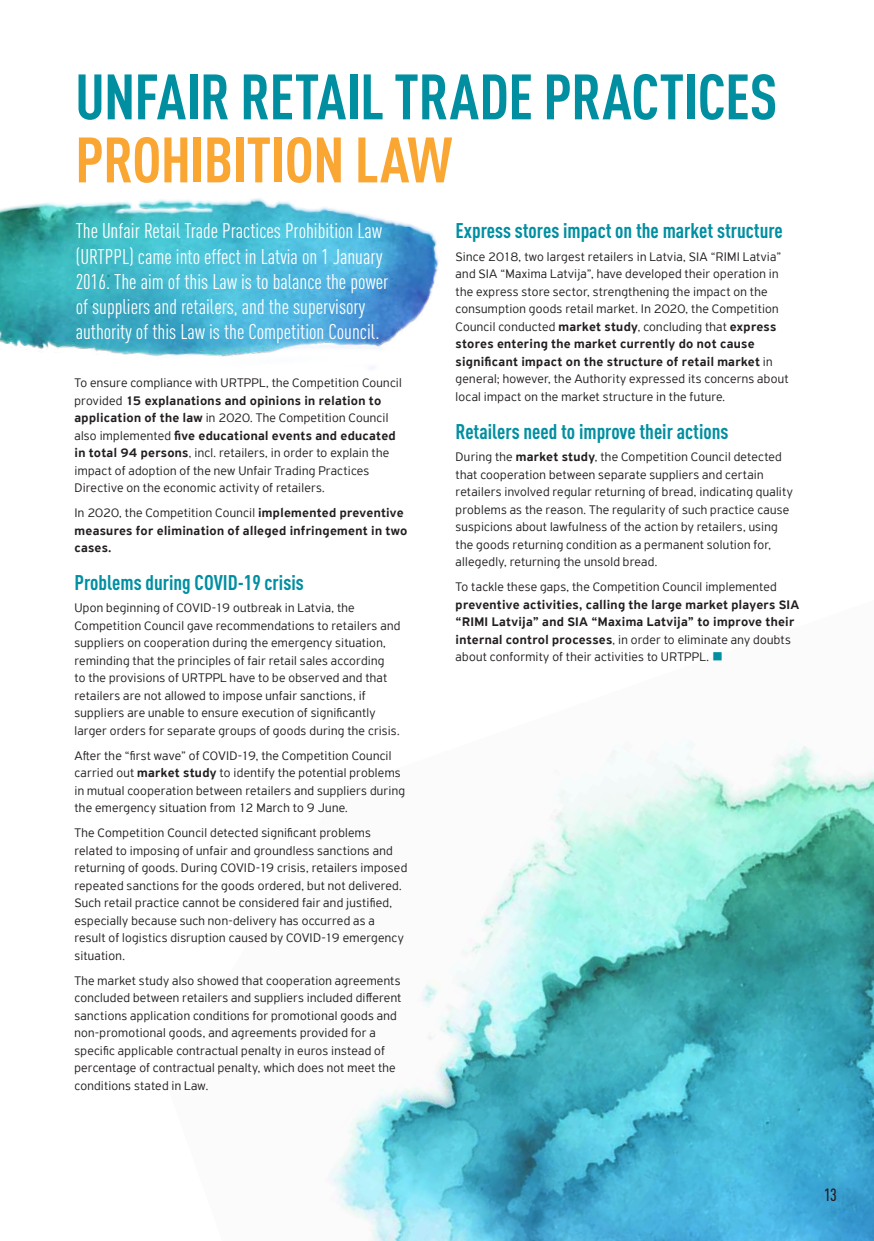
<style>
.page{position:relative;width:874px;height:1241px;background:#fff}
.page>*{position:absolute;margin:0;border:0;box-sizing:border-box;transform-origin:0 0}
.t1{font:700 condensed 63px "DIN Pro";letter-spacing:-.01em;color:#008fa1}
.t2{font:700 condensed 63px "DIN Pro";letter-spacing:-.015em;color:#faa633}
.t3{font:condensed 21px/25.2px "DIN Pro";color:#fff}
.t4{font:700 condensed 21px "DIN Pro";color:#008fa1}
.t5{font:500 condensed 17.5px "DIN Pro";color:#231f20}
.t6{font:300 13.12px/17.5px "PF Highway Sans Pro";letter-spacing:.02em;color:#231f20}
.t7{font:500 13.12px/17.5px "PF Highway Sans Pro";letter-spacing:.025em;color:#231f20}
.s1{font-weight:500}
.s2{font-weight:300}
.s3{font-weight:300;color:#008fa1}
</style>
<div class="page">
<img style="left:329px;top:740px;width:544px;height:500px">
<img style="left:0;top:198px;width:439px;height:171px">
<h1 class="t1" style="left:75px;top:49px;width:703px">UNFAIR RETAIL TRADE PRACTICES</h1>
<h1 class="t2" style="left:75px;top:112px;width:378px">PROHIBITION LAW</h1>
<p class="t3" style="left:76px;top:217px;width:314px">The Unfair Retail Trade Practices Prohibition Law (URTPPL) came into effect in Latvia on 1 January 2016. The aim of this Law is to balance the power of suppliers and retailers, and the supervisory authority of this Law is the Competition Council.</p>
<p class="t6" style="left:74px;top:374px;width:329px">To ensure compliance with URTPPL, the Competition Council provided <span class="s1">15 explanations and opinions in relation to application of the law</span> in 2020. The Competition Council also implemented <span class="s1">five educational events and educated in total 94 persons</span>, incl. retailers, in order to explain the impact of adoption of the new Unfair Trading Practices Directive on the economic activity of retailers.</p>
<p class="t7" style="left:74px;top:504px;width:334px"><span class="s2">In 2020, the Competition Council</span> implemented preventive measures for elimination of alleged infringement in two cases.</p>
<h2 class="t4" style="left:74px;top:566px;width:231px">Problems during COVID-19 crisis</h2>
<p class="t6" style="left:74px;top:599px;width:327px">Upon beginning of COVID-19 outbreak in Latvia, the Competition Council gave recommendations to retailers and suppliers on cooperation during the emergency situation, reminding that the principles of fair retail sales according<br>to the provisions of URTPPL have to be observed and that retailers are not allowed to impose unfair sanctions, if suppliers are unable to ensure execution of significantly larger orders for separate groups of goods during the crisis.</p>
<p class="t6" style="left:74px;top:746px;width:332px">After the “first wave” of COVID-19, the Competition Council carried out <span class="s1">market study</span> to identify the potential problems in mutual cooperation between retailers and suppliers during the emergency situation from 12 March to 9 June.</p>
<p class="t6" style="left:74px;top:824px;width:334px">The Competition Council detected significant problems related to imposing of unfair and groundless sanctions and returning of goods. During COVID-19 crisis, retailers imposed repeated sanctions for the goods ordered, but not delivered.<br>Such retail practice cannot be considered fair and justified, especially because such non-delivery has occurred as a result of logistics disruption caused by COVID-19 emergency situation.</p>
<p class="t6" style="left:74px;top:971px;width:328px">The market study also showed that cooperation agreements concluded between retailers and suppliers included different sanctions application conditions for promotional goods and non-promotional goods, and agreements provided for a specific applicable contractual penalty in euros instead of percentage of contractual penalty, which does not meet the conditions stated in Law.</p>
<h2 class="t4" style="left:455px;top:215px;width:328px">Express stores impact on the market structure</h2>
<p class="t6" style="left:455px;top:248px;width:334px">Since 2018, two largest retailers in Latvia, SIA “RIMI Latvia” and SIA “Maxima Latvija”, have developed their operation in the express store sector, strengthening the impact on the consumption goods retail market. In 2020, the Competition Council conducted <span class="s1">market study</span>, concluding that <span class="s1">express stores entering the market currently do not cause significant impact on the structure of retail market</span> in general; however, the Authority expressed its concerns about local impact on the market structure in the future.</p>
<h2 class="t4" style="left:455px;top:415px;width:274px">Retailers need to improve their actions</h2>
<p class="t6" style="left:455px;top:448px;width:338px">During the <span class="s1">market study</span>, the Competition Council detected that cooperation between separate suppliers and certain retailers involved regular returning of bread, indicating quality problems as the reason. The regularity of such practice cause suspicions about lawfulness of the action by retailers, using the goods returning condition as a permanent solution for, allegedly, returning the unsold bread.</p>
<p class="t6" style="left:455px;top:578px;width:322px">To tackle these gaps, the Competition Council implemented</p>
<p class="t7" style="left:455px;top:595px;width:345px">preventive activities, calling the large market players SIA “RIMI Latvija” and SIA “Maxima Latvija” to improve their internal control processes<span class="s2">, in order to eliminate any doubts about conformity of their activities to URTPPL.</span> <span class="s3">■</span></p>
<h3 class="t5" style="left:823px;top:1181px;width:14px">13</h3>
</div>
